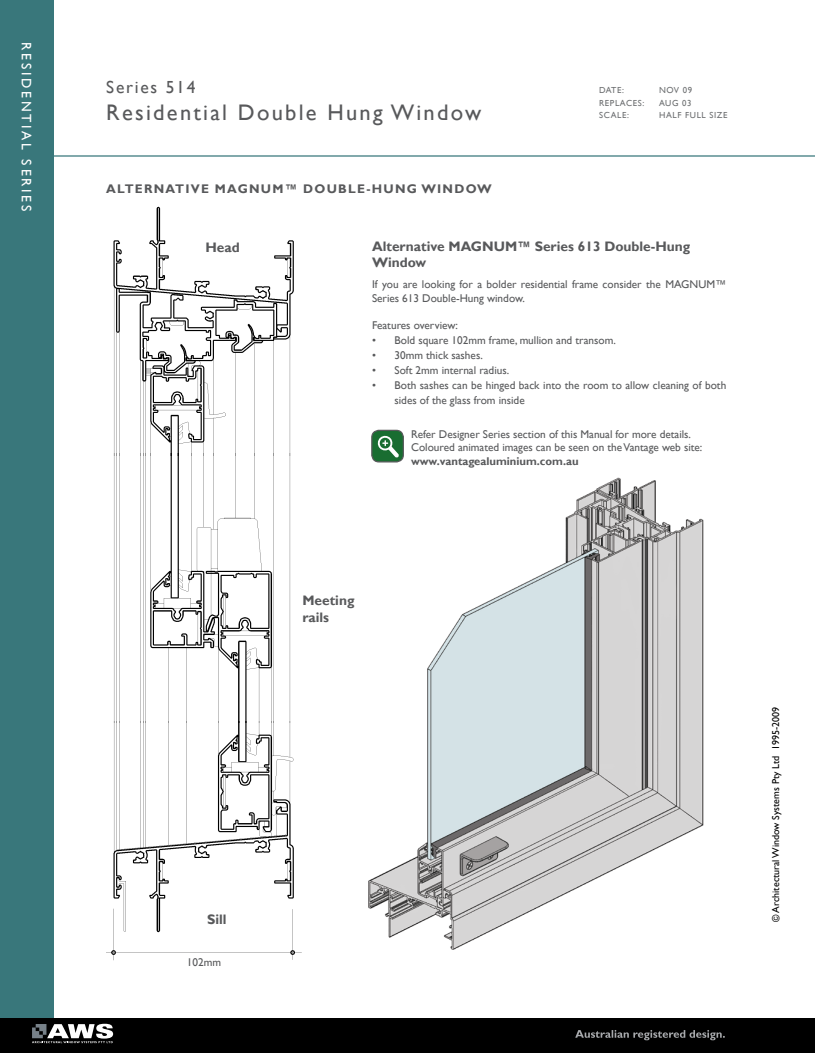
<style>
.page{position:relative;width:815px;height:1053px;background:#fff}
.page>*{position:absolute;margin:0;border:0;box-sizing:border-box;transform-origin:0 0}
.t1{font:22.5px "Gill Sans";letter-spacing:.1em;color:#58595b}
.t2{font:17.5px "Gill Sans";letter-spacing:.1em;color:#58595b}
.t3{font:700 13.75px/16.5px "Gill Sans";color:#58595b}
.t4{font:13.75px "Gill Sans";letter-spacing:.2em;color:#fff}
.t5{font:700 12.5px "Gill Sans";letter-spacing:.1em;color:#58595b}
.t6{font:11.25px/13.5px "Gill Sans";color:#58595b}
.t7{font:700 11.25px "Gill Sans";color:#58595b}
.t8{font:10px "Gill Sans";color:#000}
.t9{font:8.75px "Gill Sans";letter-spacing:.07em;color:#6d6f71}
</style>
<div class="page">
<div style="left:0;top:0;width:53px;height:1052px;background:#39777b"></div>
<svg style="left:0;top:1017px;width:815px;height:35px;background:#101010"></svg>
<hr style="left:43px;top:155px;width:772px;height:2px;background:#39777b">
<img style="left:106px;top:206px;width:196px;height:755px">
<img style="left:368px;top:477px;width:336px;height:473px">
<div style="left:372px;top:430px;width:31px;height:32px;background:#196d31;border-radius:7px"></div>
<div style="left:371px;top:429px;width:33px;height:33px;border:1px solid #58595b;border-radius:7px"></div>
<svg style="left:377px;top:435px;width:22px;height:22px"></svg>
<p class="t4" style="left:34px;top:42px;width:171px;rotate:90deg">RESIDENTIAL SERIES</p>
<h2 class="t2" style="left:106px;top:77px;width:91px">Series 514</h2>
<h1 class="t1" style="left:106px;top:100px;width:377px">Residential Double Hung Window</h1>
<p class="t5" style="left:106px;top:181px;width:387px">ALTERNATIVE MAGNUM™ DOUBLE-HUNG WINDOW</p>
<p class="t9" style="left:599px;top:85px;width:13px">Date</p>
<p class="t9" style="left:622px;top:85px;width:3px">:</p>
<p class="t9" style="left:659px;top:85px;width:35px">NOV 09</p>
<p class="t9" style="left:599px;top:97px;width:13px">Replaces</p>
<p class="t9" style="left:642px;top:97px;width:3px">:</p>
<p class="t9" style="left:659px;top:97px;width:34px">Aug 03</p>
<p class="t9" style="left:599px;top:110px;width:12px">Scale</p>
<p class="t9" style="left:627px;top:110px;width:3px">:</p>
<p class="t9" style="left:659px;top:110px;width:70px">HALF FULL SIZE</p>
<p class="t3" style="left:206px;top:239px;width:36px">Head</p>
<p class="t3" style="left:372px;top:238px;width:320px">Alternative MAGNUM™ Series 613 Double-Hung<br>Window</p>
<p class="t6" style="left:372px;top:278px;width:356px">If you are looking for a bolder residential frame consider the MAGNUM™<br>Series 613 Double-Hung window.</p>
<p class="t6" style="left:372px;top:318px;width:87px">Features overview:</p>
<p class="t6" style="left:372px;top:333px;width:245px">• Bold square 102mm frame, mullion and transom.</p>
<p class="t6" style="left:372px;top:348px;width:112px">• 30mm thick sashes.</p>
<p class="t6" style="left:372px;top:363px;width:139px">• Soft 2mm internal radius.</p>
<p class="t6" style="left:395px;top:377px;width:333px;line-height:15px;text-indent:-22px">• Both sashes can be hinged back into the room to allow cleaning of both sides of the glass from inside</p>
<p class="t6" style="left:411px;top:427px;width:293px">Refer Designer Series section of this Manual for more details.<br>Coloured animated images can be seen on the Vantage web site:</p>
<p class="t7" style="left:411px;top:454px;width:169px">www.vantagealuminium.com.au</p>
<p class="t3" style="left:302px;top:592px;width:54px">Meeting rails</p>
<p class="t3" style="left:207px;top:911px;width:21px">Sill</p>
<p class="t6" style="left:187px;top:955px;width:36px">102mm</p>
<p class="t8" style="left:770px;top:921px;width:216px;rotate:-90deg">© Architectural Window Systems Pty Ltd 1995-2009</p>
</div>
